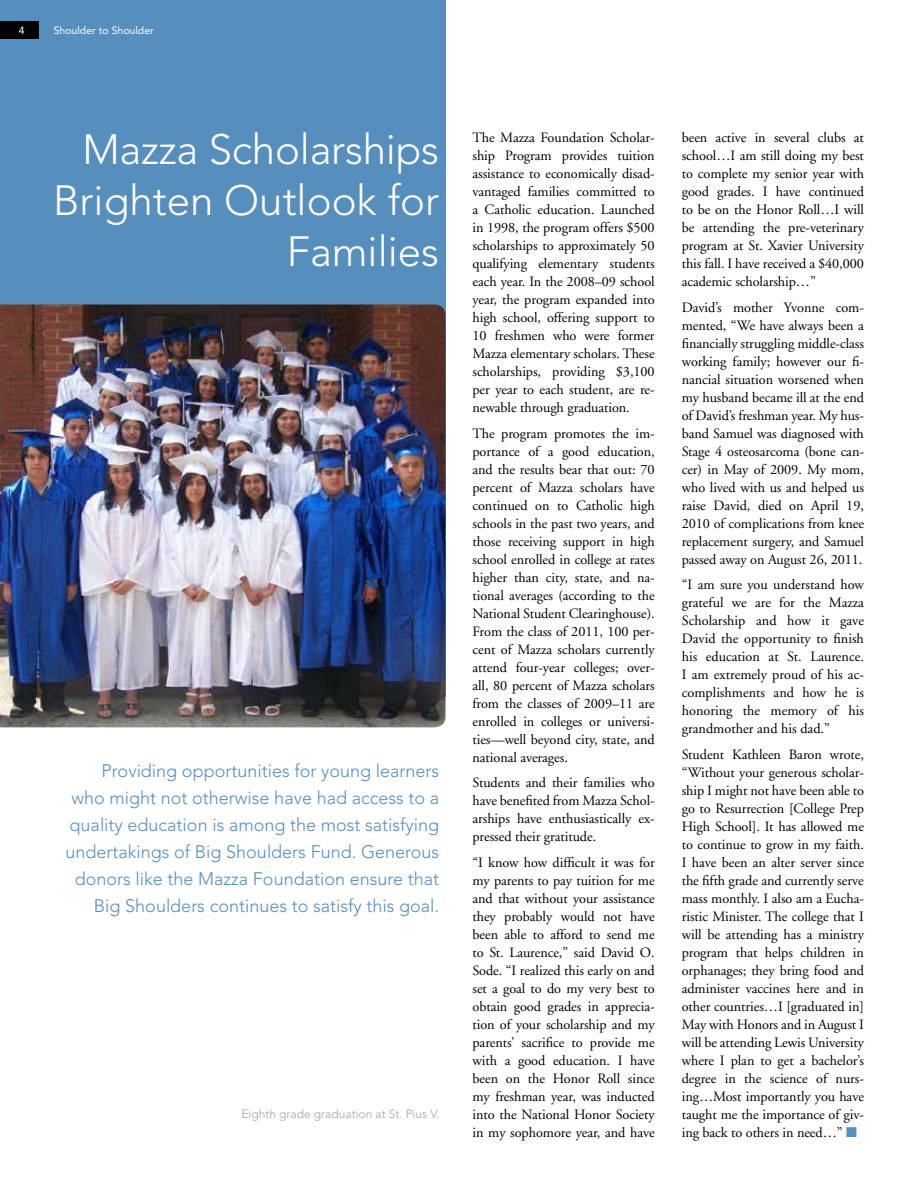
<style>
.page{position:relative;width:918px;height:1188px;background:#fff}
.page>*{position:absolute;margin:0;border:0;box-sizing:border-box;transform-origin:0 0}
.t1{font:300 42px/51px "Avenir";color:#fff;text-align:right}
.t2{font:300 18px/27px "Avenir";color:#568ebe;text-align:right}
.t3{font:14.25px/18px "Adobe Garamond";letter-spacing:-.005em;color:#000;text-align:justify}
.t4{font:300 12px "Avenir";color:#a2a49e}
.t5{font:10.5px "Avenir";color:#fff}
.s1{color:#568ebe}
</style>
<div class="page">
<div style="left:0;top:0;width:446px;height:697px;background:#568ebe"></div>
<div style="left:0;top:21px;width:38px;height:18px;background:#000"></div>
<img style="left:0;top:304px;width:446px;height:423px">
<p class="t5" style="left:19px;top:24px;width:7px">4</p>
<p class="t5" style="left:54px;top:24px;width:102px">Shoulder to Shoulder</p>
<h1 class="t1" style="left:53px;top:124px;width:387px">Mazza Scholarships<br>Brighten Outlook for<br>Families</h1>
<p class="t2" style="left:66px;top:757px;width:375px">Providing opportunities for young learners who might not otherwise have had access to a quality education is among the most satisfying undertakings of Big Shoulders Fund. Generous donors like the Mazza Foundation ensure that Big Shoulders continues to satisfy this goal.</p>
<p class="t4" style="left:241px;top:1107px;width:199px">Eighth grade graduation at St. Pius V.</p>
<p class="t3" style="left:472px;top:129px;width:184px">The Mazza Foundation Scholar&shy;ship Program provides tuition assistance to economically disad&shy;vantaged families committed to a Catholic education. Launched in 1998, the program offers $500 scholarships to approximately 50 qualifying elementary students each year. in the 2008–09 school year, the program expanded into high school, offering support to 10 freshmen who were former Mazza elementary scholars. These scholarships, providing $3,100 per year to each student, are re&shy;newable through graduation.</p>
<p class="t3" style="left:472px;top:425px;width:184px">The program promotes the im&shy;portance of a good education, and the results bear that out: 70 percent of Mazza scholars have continued on to Catholic high schools in the past two years, and those receiving support in high school enrolled in college at rates higher than city, state, and na&shy;tional averages (according to the national Student Clearinghouse).<br>From the class of 2011, 100 per&shy;cent of Mazza scholars currently attend four-year colleges; over&shy;all, 80 percent of Mazza scholars from the classes of 2009–11 are enrolled in colleges or universi&shy;ties—well beyond city, state, and national averages.</p>
<p class="t3" style="left:472px;top:774px;width:184px">Students and their families who have benefited from Mazza Schol&shy;arships have enthusiastically ex&shy;pressed their gratitude.</p>
<p class="t3" style="left:472px;top:854px;width:184px">“i know how difficult it was for my parents to pay tuition for me and that without your assistance they probably would not have been able to afford to send me to St. Laurence,” said David o.<br>Sode. “i realized this early on and set a goal to do my very best to obtain good grades in apprecia&shy;tion of your scholarship and my parents’ sacrifice to provide me with a good education. i have been on the Honor roll since my freshman year, was inducted into the national Honor Society in my sophomore year, and have</p>
<p class="t3" style="left:682px;top:129px;width:184px">been active in several clubs at school…i am still doing my best to complete my senior year with good grades. i have continued to be on the Honor roll…i will be attending the pre-veterinary program at St. Xavier University this fall. i have received a $40,000 academic scholarship…”</p>
<p class="t3" style="left:682px;top:299px;width:184px">David’s mother Yvonne com&shy;mented, “We have always been a financially struggling middle-class working family; however our fi&shy;nancial situation worsened when my husband became ill at the end of David’s freshman year. My hus&shy;band Samuel was diagnosed with Stage 4 osteosarcoma (bone can&shy;cer) in May of 2009. My mom, who lived with us and helped us raise David, died on april 19, 2010 of complications from knee replacement surgery, and Samuel passed away on august 26, 2011.</p>
<p class="t3" style="left:682px;top:576px;width:184px">“i am sure you understand how grateful we are for the Mazza Scholarship and how it gave David the opportunity to finish his education at St. Laurence. i am extremely proud of his ac&shy;complishments and how he is honoring the memory of his grandmother and his dad.”</p>
<p class="t3" style="left:682px;top:746px;width:184px">Student kathleen Baron wrote, “Without your generous scholar&shy;ship i might not have been able to go to resurrection [College Prep High School]. it has allowed me to continue to grow in my faith. i have been an alter server since the fifth grade and currently serve mass monthly. i also am a Eucha&shy;ristic Minister. The college that i will be attending has a ministry program that helps children in orphanages; they bring food and administer vaccines here and in other countries…i [graduated in] May with Honors and in august i will be attending Lewis University where i plan to get a bachelor’s degree in the science of nurs&shy;ing…Most importantly you have taught me the importance of giv&shy;ing back to others in need…” <span class="s1">■</span></p>
</div>
